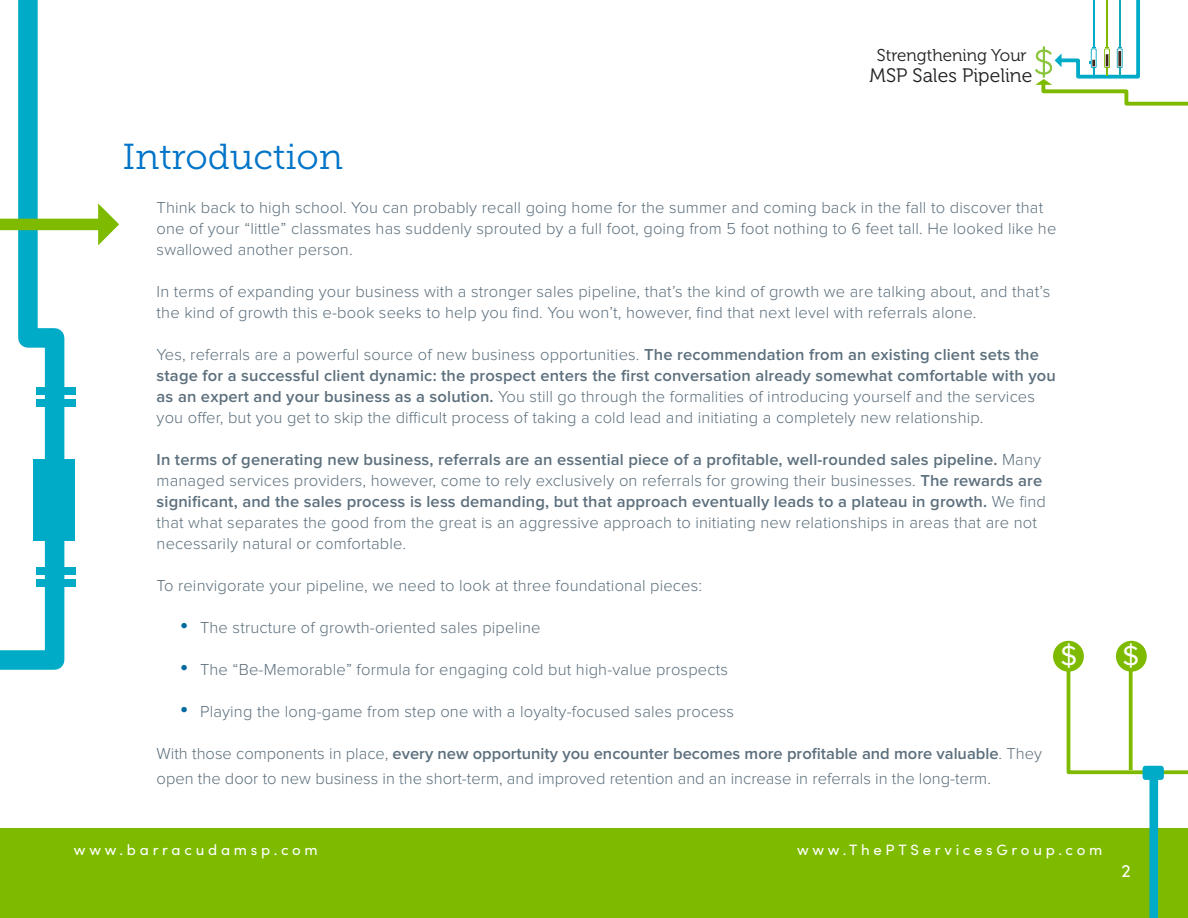
<style>
.page{position:relative;width:1188px;height:918px;background:#fff}
.page>*{position:absolute;margin:0;border:0;box-sizing:border-box;transform-origin:0 0}
.t1{font:36px "Museo Slab 300";letter-spacing:-.005em;color:#0074c8}
.t2{font:100 34.65px "Proxima Nova";color:#7ebb00}
.t3{font:28.2px "Proxima Nova";color:#fff}
.t4{font:19.35px "Museo 300";color:#231f20}
.t5{font:18px "Sofia Pro";color:#fff}
.t6{font:17.1px "Museo 300";color:#231f20}
.t7{font:300 16.5px/21px "Proxima Nova";letter-spacing:.01em;color:#5c6f7c}
.t8{font:15px "Sofia Pro";letter-spacing:.25em;color:#fff}
.s1{font-weight:600}
.s2{font-family:"Trade Gothic LT Std Bd 2";font-weight:400;font-size:15px;color:#006a9e}
</style>
<div class="page">
<div style="left:0;top:828px;width:1188px;height:90px;background:#7ebb00"></div>
<svg style="left:1035px;top:0;width:153px;height:106px"></svg>
<svg style="left:0;top:0;width:74px;height:670px"></svg>
<div style="left:33px;top:459px;width:42px;height:81px;background:#00abc8"></div>
<svg style="left:98px;top:203px;width:21px;height:42px"></svg>
<div style="left:0;top:219px;width:101px;height:11px;background:#7ebb00"></div>
<svg style="left:1066px;top:656px;width:122px;height:153px"></svg>
<div style="left:1053px;top:641px;width:31px;height:31px;background:#7ebb00;border-radius:50%"></div>
<div style="left:1116px;top:641px;width:31px;height:31px;background:#7ebb00;border-radius:50%"></div>
<svg style="left:1129px;top:671px;width:4px;height:99px"></svg>
<div style="left:36px;top:568px;width:40px;height:7px;background:#00abc8"></div>
<div style="left:36px;top:580px;width:40px;height:7px;background:#00abc8"></div>
<div style="left:36px;top:387px;width:40px;height:7px;background:#00abc8"></div>
<div style="left:36px;top:399px;width:40px;height:7px;background:#00abc8"></div>
<div style="left:1149px;top:773px;width:9px;height:145px;background:#00abc8"></div>
<div style="left:1143px;top:766px;width:21px;height:14px;background:#00abc8;border-radius:3px"></div>
<h2 class="t2" style="left:1034px;top:43px;width:21px">$</h2>
<p class="t6" style="left:877px;top:45px;width:151px">Strengthening Your</p>
<p class="t4" style="left:870px;top:65px;width:164px">MSP Sales Pipeline</p>
<h1 class="t1" style="left:122px;top:137px;width:222px">Introduction</h1>
<p class="t7" style="left:157px;top:197px;width:901px">Think back to high school. You can probably recall going home for the summer and coming back in the fall to discover that one of your “little” classmates has suddenly sprouted by a full foot, going from 5 foot nothing to 6 feet tall. He looked like he swallowed another person.</p>
<p class="t7" style="left:157px;top:281px;width:895px">In terms of expanding your business with a stronger sales pipeline, that’s the kind of growth we are talking about, and that’s the kind of growth this e-book seeks to help you find. You won’t, however, find that next level with referrals alone.</p>
<p class="t7" style="left:157px;top:344px;width:901px">Yes, referrals are a powerful source of new business opportunities. <span class="s1">The recommendation from an existing client sets the stage for a successful client dynamic: the prospect enters the first conversation already somewhat comfortable with you as an expert and your business as a solution.</span> You still go through the formalities of introducing yourself and the services you offer, but you get to skip the difficult process of taking a cold lead and initiating a completely new relationship.</p>
<p class="t7" style="left:157px;top:449px;width:891px"><span class="s1">In terms of generating new business, referrals are an essential piece of a profitable, well-rounded sales pipeline.</span> Many managed services providers, however, come to rely exclusively on referrals for growing their businesses. <span class="s1">The rewards are significant, and the sales process is less demanding, but that approach eventually leads to a plateau in growth.</span> We find that what separates the good from the great is an aggressive approach to initiating new relationships in areas that are not necessarily natural or comfortable.</p>
<p class="t7" style="left:157px;top:575px;width:547px">To reinvigorate your pipeline, we need to look at three foundational pieces:</p>
<p class="t7" style="left:181px;top:617px;width:361px"><span class="s2">•</span> The structure of growth-oriented sales pipeline</p>
<p class="t7" style="left:181px;top:659px;width:549px"><span class="s2">•</span> The “Be-Memorable” formula for engaging cold but high-value prospects</p>
<p class="t7" style="left:181px;top:701px;width:555px"><span class="s2">•</span> Playing the long-game from step one with a loyalty-focused sales process</p>
<p class="t7" style="left:157px;top:741px;width:887px;line-height:25.5px">With those components in place, <span class="s1">every new opportunity you encounter becomes more profitable and more valuable</span>. They open the door to new business in the short-term, and improved retention and an increase in referrals in the long-term.</p>
<h3 class="t3" style="left:1060px;top:640px;width:18px">$</h3>
<h3 class="t3" style="left:1123px;top:640px;width:18px">$</h3>
<p class="t8" style="left:74px;top:839px;width:245px">www.barracudamsp.com</p>
<p class="t8" style="left:797px;top:839px;width:307px">www.ThePTServicesGroup.com</p>
<p class="t5" style="left:1121px;top:858px;width:11px">2</p>
</div>
